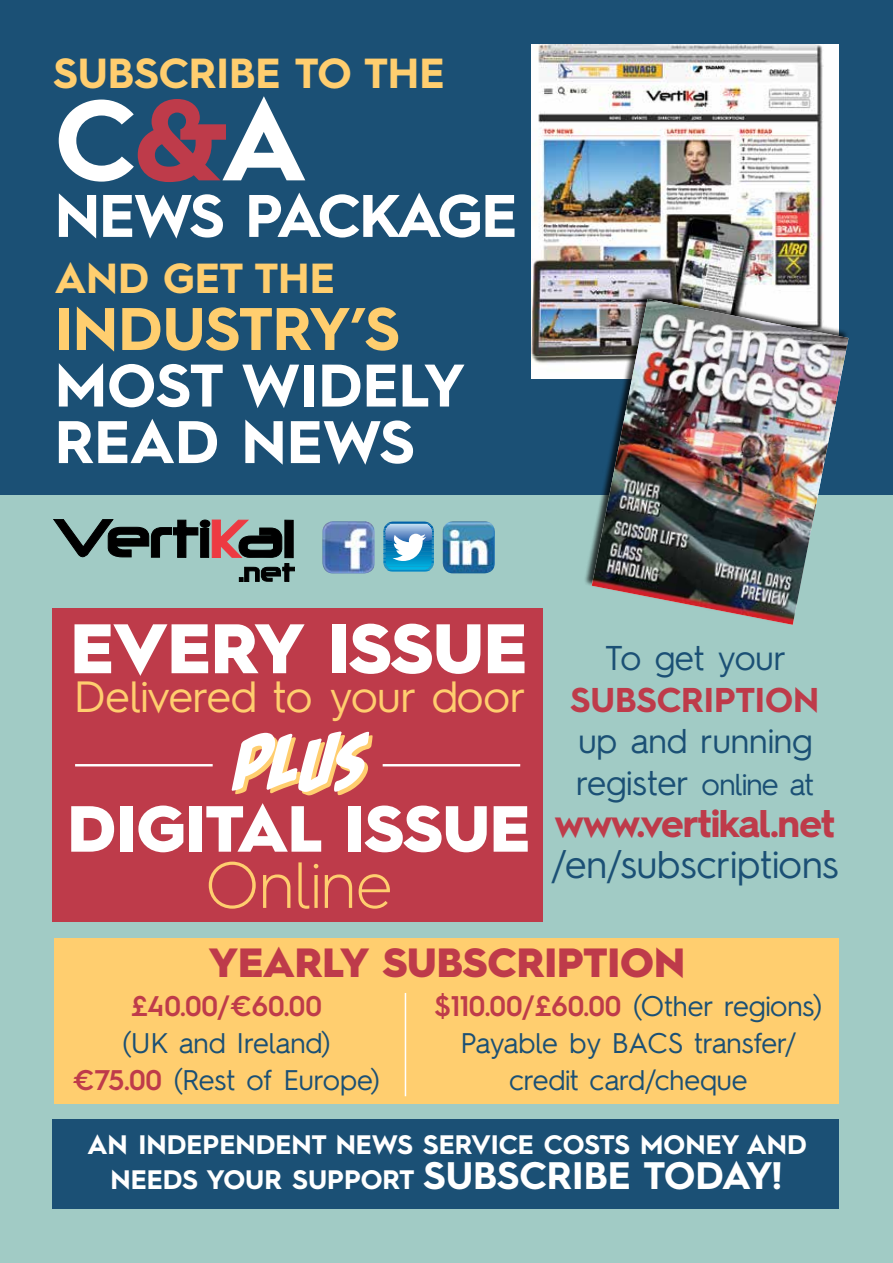
<style>
.page{position:relative;width:893px;height:1263px;background:#a1cbc5}
.page>*{position:absolute;margin:0;border:0;box-sizing:border-box;transform-origin:0 0}
.t1{font:700 114.15px "Hurme Geometric Sans 2";color:#fff}
.t2{font:italic 86.55px "Palooka BB";color:#fff}
.t3{font:900 70.2px "Hurme Geometric Sans 2";color:#fff}
.t4{font:900 65.25px "Hurme Geometric Sans 2";color:#fff}
.t5{font:300 65.25px "Hurme Geometric Sans 2";color:#ffce6f}
.t6{font:700 60.15px/56.6px "Hurme Geometric Sans 2";letter-spacing:-.015em;color:#fff}
.t7{font:700 60.15px "Hurme Geometric Sans 2";letter-spacing:-.05em;color:#fff}
.t8{font:700 60.15px "Hurme Geometric Sans 2";color:#ffce6f}
.t9{font:43.8px "Hurme Geometric Sans 2";color:#ffce6f}
.t10{font:700 42.15px "Hurme Geometric Sans 2";color:#ffce6f}
.t11{font:900 40.95px "Hurme Geometric Sans 2";color:#be3b4a}
.t12{font:38.7px "Hurme Geometric Sans 2";color:#1b5075}
.t13{font:700 38.7px "Hurme Geometric Sans 2";letter-spacing:-.02em;color:#be3b4a}
.t14{font:34.5px/41.7px "Hurme Geometric Sans 2";color:#1b5075}
.t15{font:700 34.5px "Hurme Geometric Sans 2";color:#be3b4a}
.t16{font:28.5px/36.8px "Hurme Geometric Sans 2";letter-spacing:-.005em;color:#1b5075;text-align:center}
.t17{font:600 28.5px "Hurme Geometric Sans 2";color:#be3b4a}
.t18{font:700 26.85px/35.5px "Hurme Geometric Sans 2";color:#fff;text-align:center}
.s1{color:#be3b4a}
.s2{font-size:30.3px}
.s3{font-weight:600;color:#be3b4a}
.s4{font-size:38.4px}
</style>
<div class="page">
<div style="left:0;top:0;width:893px;height:494px;background:#1b5075"></div>
<div style="left:201px;top:528px;width:8px;height:29px;background:#000"></div>
<div style="left:200px;top:520px;width:10px;height:7px;background:#000;border-radius:50%"></div>
<div style="left:200px;top:520px;width:10px;height:8px;border:1px solid #000;border-radius:50%"></div>
<svg style="left:53px;top:519px;width:145px;height:39px"></svg>
<svg style="left:212px;top:520px;width:83px;height:62px"></svg>
<div style="left:55px;top:938px;width:784px;height:165px;background:#ffce6f"></div>
<img style="left:532px;top:45px;width:306px;height:334px">
<div style="left:53px;top:609px;width:490px;height:313px;background:#be3b4a"></div>
<hr style="left:75px;top:764px;width:138px;height:2px;background:#fff">
<hr style="left:383px;top:764px;width:137px;height:2px;background:#fff">
<div style="left:53px;top:1119px;width:786px;height:90px;background:#1b5075"></div>
<div style="left:583px;top:290px;width:265px;height:335px;background:#000;opacity:.75"></div>
<img style="left:592px;top:299px;width:256px;height:326px">
<img style="left:443px;top:521px;width:52px;height:52px">
<img style="left:322px;top:521px;width:53px;height:52px">
<svg style="left:383px;top:521px;width:51px;height:51px"></svg>
<svg style="left:386px;top:524px;width:45px;height:46px"></svg>
<svg style="left:386px;top:524px;width:45px;height:37px;background:#85b6d8"></svg>
<hr style="left:405px;top:993px;width:1px;height:103px;background:#fff">
<h3 class="t10" style="left:53px;top:44px;width:393px">SUBSCRIBE TO THE</h3>
<h1 class="t1" style="left:55px;top:60px;width:253px">C<span class="s1">&amp;</span>A</h1>
<h3 class="t7" style="left:55px;top:174px;width:464px">NEWS PACKAGE</h3>
<h3 class="t10" style="left:55px;top:249px;width:282px">AND GET THE</h3>
<h3 class="t8" style="left:55px;top:287px;width:347px">INDUSTRY’S</h3>
<h3 class="t6" style="left:55px;top:354px;width:412px">MOST WIDELY<br>READ NEWS</h3>
<h3 class="t3" style="left:71px;top:599px;width:458px">EVERY ISSUE</h3>
<h3 class="t9" style="left:74px;top:666px;width:454px">Delivered to your door</h3>
<h2 class="t2" style="left:231px;top:717px;width:133px">Plus</h2>
<h3 class="t4" style="left:68px;top:783px;width:464px">DIGITAL ISSUE</h3>
<h3 class="t5" style="left:205px;top:841px;width:188px">online</h3>
<p class="t14" style="left:605px;top:635px;width:183px">To get your</p>
<p class="t15" style="left:570px;top:675px;width:22px">subscription</p>
<p class="t14" style="left:576px;top:718px;width:239px">up and running register <span class="s2">online at</span></p>
<h3 class="t13" style="left:555px;top:796px;width:281px">www.vertikal.net</h3>
<h3 class="t12" style="left:551px;top:838px;width:289px">/en/subscriptions</h3>
<h3 class="t11" style="left:209px;top:934px;width:478px">YEARLY SUBSCRIPTION</h3>
<p class="t16" style="left:435px;top:986px;width:389px"><span class="s3">$110.00/£60.00</span> (Other regions)<br>Payable by BACS transfer/ credit card/cheque</p>
<p class="t17" style="left:131px;top:986px;width:192px">£40.00/€60.00</p>
<p class="t16" style="left:73px;top:1022px;width:308px">(UK and Ireland)<br><span class="s3">€75.00</span> (Rest of Europe)</p>
<p class="t18" style="left:87px;top:1125px;width:721px">AN INDEPENDENT NEWS SERVICE COSTS MONEY AND<br>NEEDS YOUR SUPPORT <span class="s4">SUBSCRIBE TODAY!</span></p>
</div>
